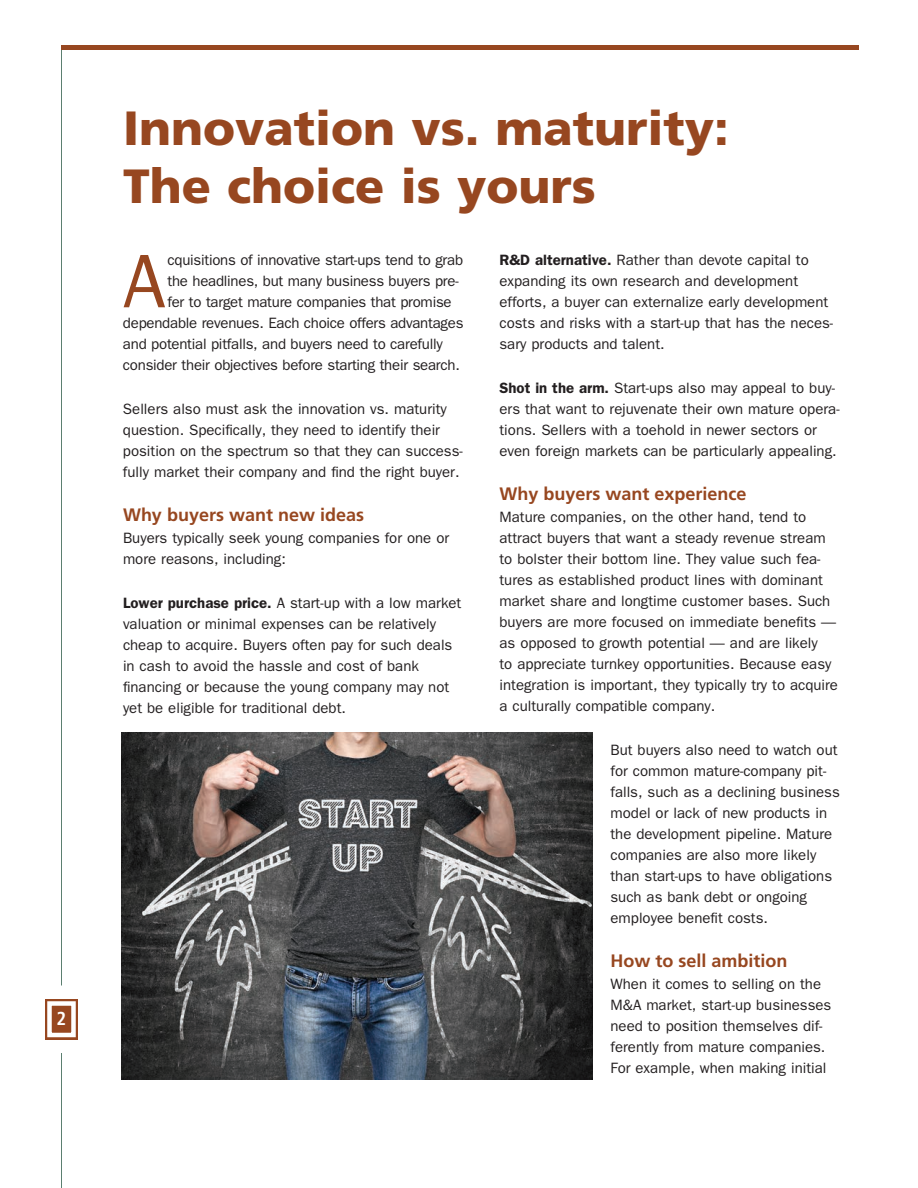
<style>
.page{position:relative;width:918px;height:1188px;background:#fff}
.page>*{position:absolute;margin:0;border:0;box-sizing:border-box;transform-origin:0 0}
.t1{font:76.2px "ITC Franklin Gothic Std";color:#974720}
.t2{font:900 48px/57.6px "Frutiger LT Std";color:#974720}
.t3{font:700 condensed 18.75px "Frutiger LT Std";color:#fff}
.t4{font:700 18px "Frutiger LT Std";color:#974720}
.t5{font:15px/21px "ITC Franklin Gothic Std";color:#231f20}
.s1{font-weight:600}
</style>
<div class="page">
<div style="left:45px;top:999px;width:33px;height:41px;background:#974720"></div>
<div style="left:47px;top:1001px;width:29px;height:36px;border:4px solid #fff"></div>
<hr style="left:61px;top:45px;width:1px;height:941px;background:#5b7f70">
<hr style="left:61px;top:1053px;width:1px;height:135px;background:#5b7f70">
<div style="left:62px;top:45px;width:798px;height:5px;background:#974720"></div>
<img style="left:122px;top:732px;width:470px;height:348px">
<p class="t3" style="left:57px;top:1007px;width:11px">2</p>
<h2 class="t2" style="left:123px;top:100px;width:607px">Innovation vs. maturity:<br>The choice is yours</h2>
<h1 class="t1" style="left:123px;top:238px;width:44px">A</h1>
<p class="t5" style="left:168px;top:250px;width:297px">cquisitions of innovative start-ups tend to grab</p>
<p class="t5" style="left:168px;top:271px;width:293px">the headlines, but many business buyers pre-</p>
<p class="t5" style="left:168px;top:292px;width:286px">fer to target mature companies that promise</p>
<p class="t5" style="left:123px;top:313px;width:342px">dependable revenues. Each choice offers advantages</p>
<p class="t5" style="left:123px;top:334px;width:321px">and potential pitfalls, and buyers need to carefully</p>
<p class="t5" style="left:123px;top:355px;width:338px">consider their objectives before starting their search.</p>
<p class="t5" style="left:123px;top:398px;width:341px">Sellers also must ask the innovation vs. maturity question. Specifically, they need to identify their position on the spectrum so that they can success&shy;fully market their company and find the right buyer.</p>
<p class="t4" style="left:123px;top:504px;width:243px">Why buyers want new ideas</p>
<p class="t5" style="left:123px;top:528px;width:328px">Buyers typically seek young companies for one or more reasons, including:</p>
<p class="t5" style="left:123px;top:592px;width:340px"><span class="s1">Lower purchase price.</span> A start-up with a low market valuation or minimal expenses can be relatively cheap to acquire. Buyers often pay for such deals in cash to avoid the hassle and cost of bank financing or because the young company may not yet be eligible for traditional debt.</p>
<p class="t5" style="left:500px;top:250px;width:335px"><span class="s1">R&amp;D alternative.</span> Rather than devote capital to expanding its own research and development efforts, a buyer can externalize early development costs and risks with a start-up that has the neces&shy;sary products and talent.</p>
<p class="t5" style="left:500px;top:377px;width:342px"><span class="s1">Shot in the arm.</span> Start-ups also may appeal to buy&shy;ers that want to rejuvenate their own mature opera&shy;tions. Sellers with a toehold in newer sectors or even foreign markets can be particularly appealing.</p>
<p class="t4" style="left:500px;top:483px;width:249px">Why buyers want experience</p>
<p class="t5" style="left:500px;top:507px;width:340px">Mature companies, on the other hand, tend to attract buyers that want a steady revenue stream to bolster their bottom line. They value such fea&shy;tures as established product lines with dominant market share and longtime customer bases. Such buyers are more focused on immediate benefits — as opposed to growth potential — and are likely<br>to appreciate turnkey opportunities. Because easy integration is important, they typically try to acquire a culturally compatible company.</p>
<p class="t5" style="left:610px;top:739px;width:231px">But buyers also need to watch out for common mature-company pit&shy;falls, such as a declining business model or lack of new products in the development pipeline. Mature companies are also more likely than start-ups to have obligations such as bank debt or ongoing employee benefit costs.</p>
<p class="t4" style="left:610px;top:950px;width:179px">How to sell ambition</p>
<p class="t5" style="left:610px;top:974px;width:222px">When it comes to selling on the<br>M&amp;A market, start-up businesses need to position themselves dif&shy;ferently from mature companies.<br>For example, when making initial</p>
</div>
